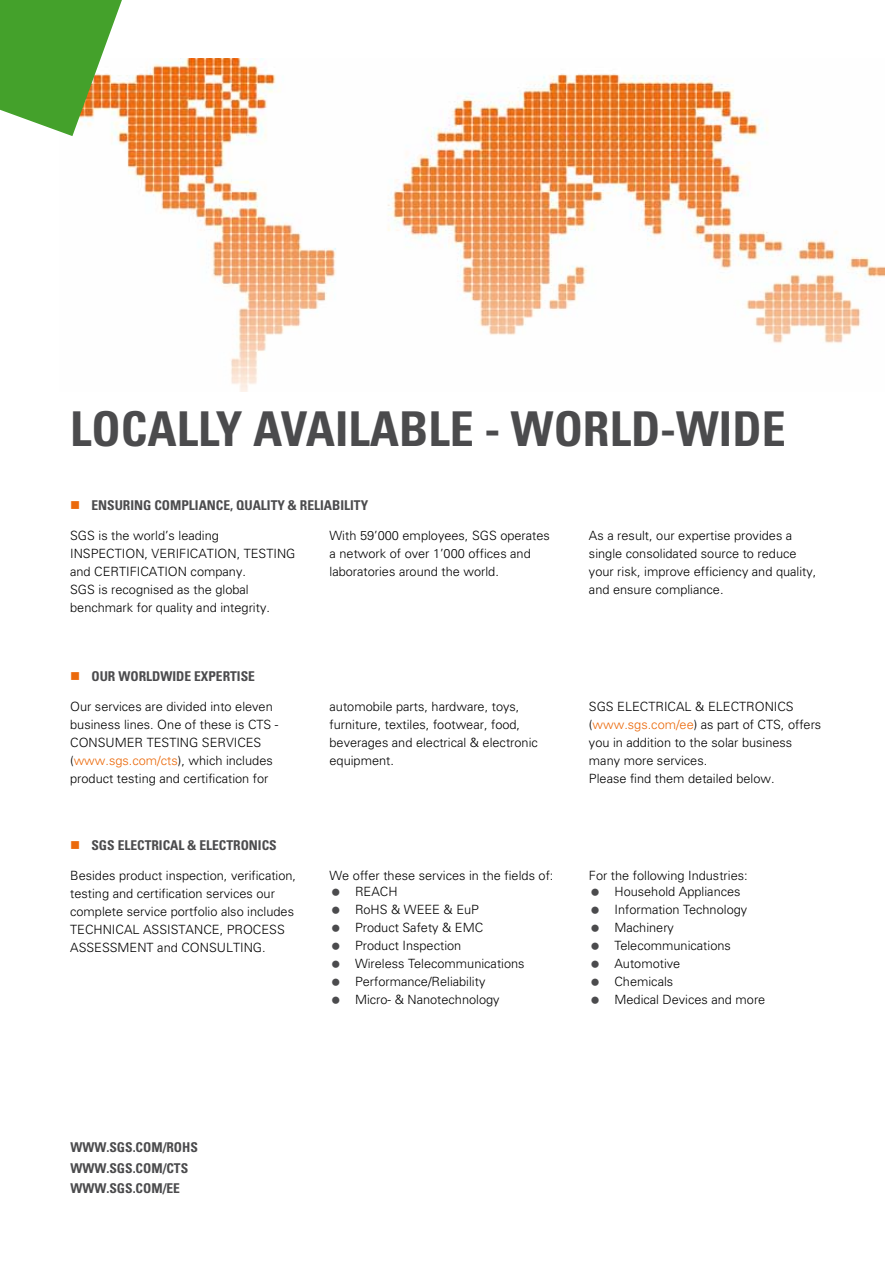
<style>
.page{position:relative;width:893px;height:1263px;background:#fff}
.page>*{position:absolute;margin:0;border:0;box-sizing:border-box;transform-origin:0 0}
.t1{font:700 condensed 48px "Univers";color:#4b4b4d}
.t2{font:700 condensed 13.5px/20.2px "Univers";color:#4b4b4d}
.t3{font:300 12.75px/18px "Univers";color:#000}
.s1{color:#eb690b}
</style>
<div class="page">
<img style="left:111px;top:58px;width:773px;height:334px">
<svg style="left:0;top:0;width:122px;height:136px"></svg>
<h1 class="t1" style="left:70px;top:399px;width:26px">LOCALLY</h1>
<h1 class="t1" style="left:253px;top:399px;width:26px">AVAILABLE</h1>
<h1 class="t1" style="left:484px;top:399px;width:220px">- WORLD-WIDE</h1>
<p class="t2" style="left:91px;top:495px;width:9px">ENSU</p>
<p class="t2" style="left:123px;top:495px;width:40px">RING COMPLIANCE</p>
<p class="t2" style="left:230px;top:495px;width:22px">, QUALITY</p>
<p class="t2" style="left:288px;top:495px;width:27px">&amp; RELIABILITY</p>
<p class="t3" style="left:70px;top:526px;width:150px">SGS is the world’s leading inspection</p>
<p class="t3" style="left:145px;top:544px;width:16px">, verification</p>
<p class="t3" style="left:237px;top:544px;width:16px">, testing</p>
<p class="t3" style="left:70px;top:562px;width:33px">and certification</p>
<p class="t3" style="left:70px;top:562px;width:201px;text-indent:120px">company.<br>SGS is recognised as the global benchmark for quality and integrity.</p>
<p class="t2" style="left:91px;top:666px;width:64px">OUR WORLDWIDE</p>
<p class="t2" style="left:194px;top:666px;width:8px">EXPE</p>
<p class="t2" style="left:223px;top:666px;width:15px">RTISE</p>
<p class="t3" style="left:330px;top:526px;width:222px">With 59’000 employees, SGS operates a network of over 1’000 offices and laboratories around the world.</p>
<p class="t3" style="left:589px;top:526px;width:229px">As a result, our expertise provides a single consolidated source to reduce your risk, improve efficiency and quality, and ensure compliance.</p>
<p class="t3" style="left:70px;top:697px;width:210px">Our services are divided into eleven business lines. One of these is CTS - CONSUMER TESTING SERVICES (<span class="s1">www.sgs.com/cts</span>), which includes product testing and certification for</p>
<p class="t3" style="left:330px;top:697px;width:210px">automobile parts, hardware, toys, furniture, textiles, footwear, food, beverages and electrical &amp; electronic equipment.</p>
<p class="t3" style="left:589px;top:697px;width:234px">SGS ELECTRICAL &amp; ELECTRONICS (<span class="s1">www.sgs.com/ee</span>) as part of CTS, offers you in addition to the solar business many more services.<br>Please find them detailed below.</p>
<p class="t2" style="left:91px;top:835px;width:34px">SGS ELECT</p>
<p class="t2" style="left:151px;top:835px;width:15px">RICAL</p>
<p class="t2" style="left:187px;top:835px;width:20px">&amp; ELECT</p>
<p class="t2" style="left:233px;top:835px;width:16px">RONICS</p>
<p class="t3" style="left:70px;top:867px;width:228px">Besides product inspection, verification, testing and certification services our complete service portfolio also includes TECHNICAL ASSISTANCE, PROCESS ASSESSMENT and CONSULTING.</p>
<p class="t3" style="left:355px;top:868px;width:200px;line-height:15.8px;text-indent:-26px">We offer these services in the fields of:<br>REACH</p>
<p class="t3" style="left:355px;top:900px;width:171px">RoHS &amp; WEEE &amp; EuP<br>Product Safety &amp; EMC<br>Product Inspection<br>Wireless Telecommunications<br>Performance/Reliability<br>Micro- &amp; Nanotechnology</p>
<p class="t3" style="left:614px;top:868px;width:135px;line-height:15.8px;text-indent:-26px">For the following Industries:<br>Household Appliances</p>
<p class="t3" style="left:614px;top:900px;width:152px">Information Technology<br>Machinery<br>Telecommunications<br>Automotive<br>Chemicals<br>Medical Devices and more</p>
<p class="t2" style="left:70px;top:1137px;width:129px">WWW.SGS.COM/ROHS<br>WWW.SGS.COM/CTS<br>WWW.SGS.COM/EE</p>
</div>
